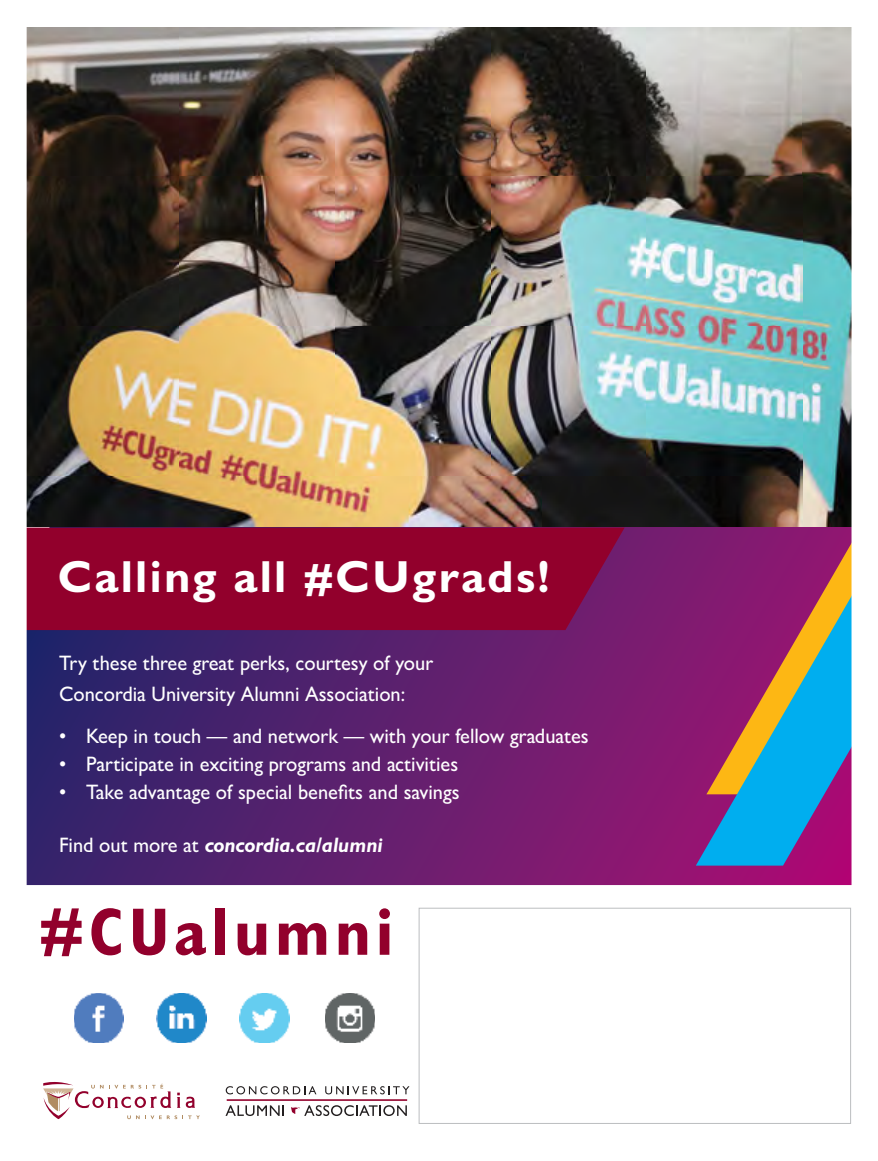
<style>
.page{position:relative;width:878px;height:1161px;background:#fff}
.page>*{position:absolute;margin:0;border:0;box-sizing:border-box;transform-origin:0 0}
.t1{font:700 condensed 67.35px "Gill Sans MT Pro";letter-spacing:.075em;color:#92002c}
.t2{font:700 45.15px "Gill Sans MT Pro";letter-spacing:.05em;color:#fff}
.t3{font:500 21px/30.8px "Gill Sans MT Pro";color:#fff}
.t4{font:italic 700 21px "Gill Sans MT Pro";color:#fff}
.s1{font-weight:500;font-style:normal}
</style>
<div class="page">
<img style="left:26px;top:27px;width:826px;height:1097px">
<div style="left:418px;top:908px;width:432px;height:216px;background:#fff;border:1px solid #bcbec0"></div>
<h2 class="t2" style="left:58px;top:549px;width:493px">Calling all #CUgrads!</h2>
<p class="t3" style="left:59px;top:647px;width:376px">Try these three great perks, courtesy of your<br>Concordia University Alumni Association:</p>
<p class="t3" style="left:59px;top:721px;width:531px">• Keep in touch — and network — with your fellow graduates</p>
<p class="t3" style="left:59px;top:749px;width:400px">• Participate in exciting programs and activities</p>
<p class="t3" style="left:59px;top:776px;width:402px">• Take advantage of special benefits and savings</p>
<p class="t4" style="left:59px;top:832px;width:325px"><span class="s1">Find out more at</span> concordia.ca/alumni</p>
<h1 class="t1" style="left:39px;top:892px;width:356px">#CUalumni</h1>
</div>
